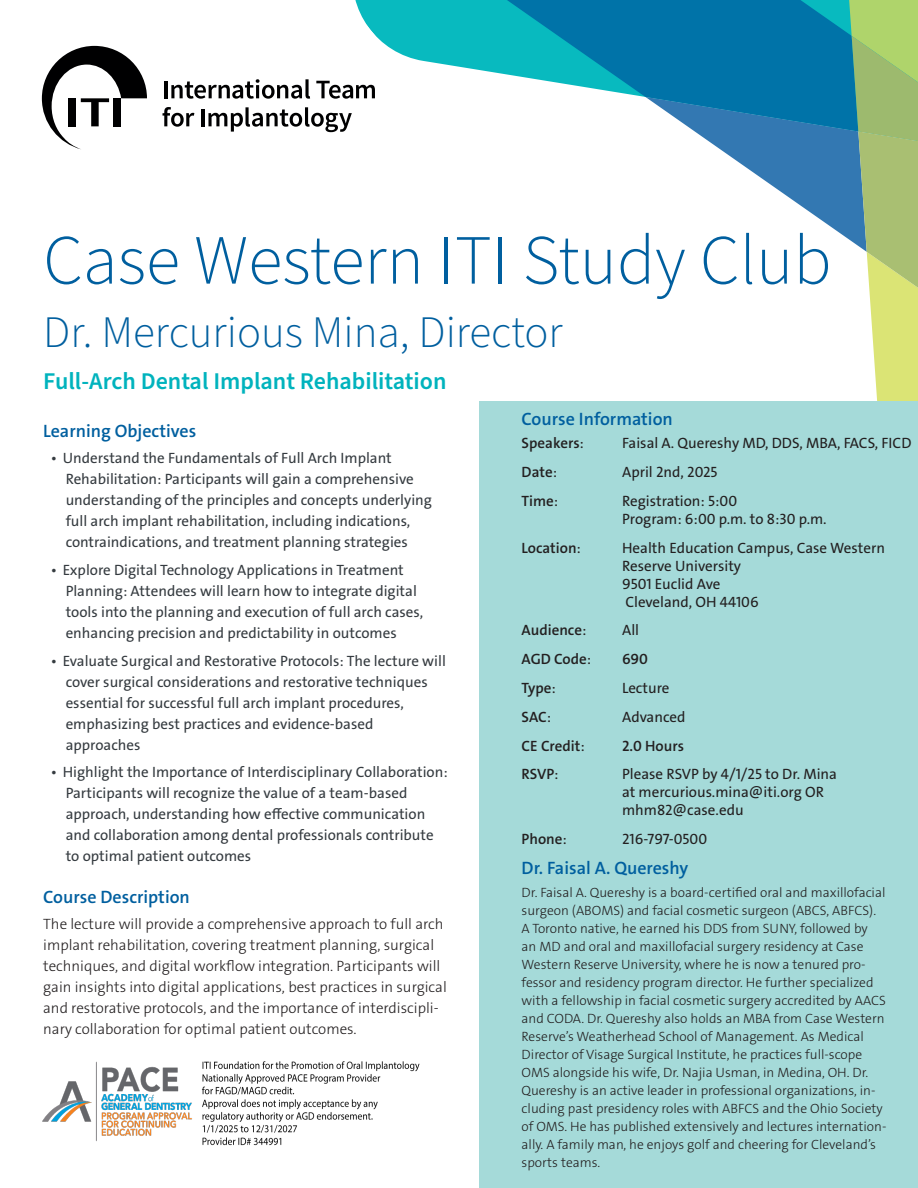
<style>
.page{position:relative;width:918px;height:1188px;background:#fff}
.page>*{position:absolute;margin:0;border:0;box-sizing:border-box;transform-origin:0 0}
.Headline_1{font:300 70.5px "Source Sans Pro";color:#005f9f}
.Headline_2{font:300 45px "Source Sans Pro";color:#005f9f}
.Subhed{font:600 24px "Source Sans Pro";color:#00b3bd}
.Course_Heads{font:18px "The Sans LP6 Se Bld";color:#005f9f}
.Bullets{font:15px/21px "The Sans LP5 Plain";color:#353b40}
.running_text{font:15px/21px "The Sans LP3 Lig";color:#231f20}
.course_info{font:15px/18px "The Sans LP5 Plain";color:#231f20}
.course_info-2{font:15px "The Sans LP6 Se Bld";color:#231f20}
.bio{font:13.5px/18px "The Sans LP3 Lig";color:#231f20}
.s1{font-family:"The Sans LP5 Plain"}
</style>
<div class="page">
<svg style="left:374px;top:0;width:462px;height:402px"></svg>
<svg style="left:390px;top:0;width:446px;height:131px"></svg>
<svg style="left:836px;top:0;width:82px;height:402px"></svg>
<svg style="left:846px;top:0;width:72px;height:376px;background:#aac78b"></svg>
<div style="left:479px;top:402px;width:439px;height:786px;background:#a5dad9"></div>
<svg style="left:42px;top:46px;width:105px;height:103px"></svg>
<hr style="left:164px;top:81px;width:3px;height:17px;background:#000001">
<svg style="left:171px;top:79px;width:139px;height:20px"></svg>
<svg style="left:316px;top:81px;width:59px;height:18px"></svg>
<svg style="left:163px;top:107px;width:31px;height:20px"></svg>
<hr style="left:201px;top:109px;width:4px;height:17px;background:#000001">
<svg style="left:208px;top:107px;width:144px;height:25px"></svg>
<img style="left:43px;top:1061px;width:377px;height:85px">
<p class="Headline_1" style="left:43px;top:213px;width:790px">Case Western ITI Study Club</p>
<p class="Headline_2" style="left:43px;top:302px;width:521px">Dr. Mercurious Mina, Director</p>
<p class="Subhed" style="left:43px;top:365px;width:405px">Full-Arch Dental Implant Rehabilitation</p>
<p class="Course_Heads" style="left:43px;top:419px;width:155px">Learning Objectives</p>
<p class="Bullets" style="left:66px;top:448px;width:368px;text-indent:-15px">• Understand the Fundamentals of Full Arch Implant Rehabilitation: Participants will gain a comprehensive understanding of the principles and concepts underlying full arch implant rehabilitation, including indications, contraindications, and treatment planning strategies</p>
<p class="Bullets" style="left:66px;top:559px;width:359px;text-indent:-15px">• Explore Digital Technology Applications in Treatment Planning: Attendees will learn how to integrate digital tools into the planning and execution of full arch cases, enhancing precision and predictability in outcomes</p>
<p class="Bullets" style="left:66px;top:650px;width:382px;text-indent:-15px">• Evaluate Surgical and Restorative Protocols: The lecture will cover surgical considerations and restorative techniques essential for successful full arch implant procedures, emphasizing best practices and evidence-based approaches</p>
<p class="Bullets" style="left:66px;top:762px;width:384px;text-indent:-15px">• Highlight the Importance of Interdisciplinary Collaboration:<br>Participants will recognize the value of a team-based approach, understanding how effective communication and collaboration among dental professionals contribute to optimal patient outcomes</p>
<p class="Course_Heads" style="left:43px;top:885px;width:148px">Course Description</p>
<p class="running_text" style="left:43px;top:913px;width:405px">The lecture will provide a comprehensive approach to full arch implant rehabilitation, covering treatment planning, surgical techniques, and digital workflow integration. Participants will gain insights into digital applications, best practices in surgical and restorative protocols, and the importance of interdiscipli&shy;nary collaboration for optimal patient outcomes.</p>
<p class="Course_Heads" style="left:522px;top:407px;width:153px">Course Information</p>
<p class="course_info-2" style="left:522px;top:433px;width:64px">Speakers<span class="s1">:</span></p>
<p class="course_info" style="left:622px;top:434px;width:291px">Faisal A. Quereshy MD, DDS, MBA, FACS, FICD</p>
<p class="course_info-2" style="left:522px;top:462px;width:37px">Date<span class="s1">:</span></p>
<p class="course_info" style="left:622px;top:463px;width:97px">April 2nd, 2025</p>
<p class="course_info-2" style="left:522px;top:491px;width:38px">Time<span class="s1">:</span></p>
<p class="course_info" style="left:622px;top:492px;width:206px">Registration: 5:00<br>Program: 6:00 p.m. to 8:30 p.m.</p>
<p class="course_info-2" style="left:522px;top:538px;width:61px">Location<span class="s1">:</span></p>
<p class="course_info" style="left:622px;top:539px;width:264px">Health Education Campus, Case Western<br>Reserve University<br>9501 Euclid Ave<br>Cleveland, OH 44106</p>
<p class="course_info-2" style="left:522px;top:621px;width:66px">Audience<span class="s1">:</span></p>
<p class="course_info" style="left:622px;top:621px;width:19px">All</p>
<p class="course_info-2" style="left:522px;top:649px;width:71px">AGD Code<span class="s1">:</span></p>
<p class="course_info-2" style="left:622px;top:649px;width:27px">690</p>
<p class="course_info-2" style="left:522px;top:678px;width:36px">Type<span class="s1">:</span></p>
<p class="course_info" style="left:622px;top:679px;width:49px">Lecture</p>
<p class="course_info-2" style="left:522px;top:707px;width:31px">SAC<span class="s1">:</span></p>
<p class="course_info" style="left:622px;top:708px;width:65px">Advanced</p>
<p class="course_info-2" style="left:522px;top:736px;width:65px">CE Credit<span class="s1">:</span></p>
<p class="course_info-2" style="left:622px;top:736px;width:63px">2.0 Hours</p>
<p class="course_info-2" style="left:522px;top:765px;width:38px">RSVP<span class="s1">:</span></p>
<p class="course_info" style="left:622px;top:765px;width:216px">Please RSVP by 4/1/25 to Dr. Mina at mercurious.mina@iti.org OR mhm82@case.edu</p>
<p class="course_info-2" style="left:522px;top:829px;width:47px">Phone<span class="s1">:</span></p>
<p class="course_info" style="left:622px;top:830px;width:87px">216-797-0500</p>
<p class="Course_Heads" style="left:522px;top:856px;width:168px">Dr. Faisal A. Quereshy</p>
<p class="bio" style="left:522px;top:884px;width:366px">Dr. Faisal A. Quereshy is a board-certified oral and maxillofacial surgeon (ABOMS) and facial cosmetic surgeon (ABCS, ABFCS).<br>A Toronto native, he earned his DDS from SUNY, followed by<br>an MD and oral and maxillofacial surgery residency at Case Western Reserve University, where he is now a tenured pro&shy;fessor and residency program director. He further specialized with a fellowship in facial cosmetic surgery accredited by AACS and CODA. Dr. Quereshy also holds an MBA from Case Western Reserve’s Weatherhead School of Management. As Medical Director of Visage Surgical Institute, he practices full-scope OMS alongside his wife, Dr. Najia Usman, in Medina, OH. Dr.<br>Quereshy is an active leader in professional organizations, in&shy;cluding past presidency roles with ABFCS and the Ohio Society of OMS. He has published extensively and lectures internation&shy;ally. A family man, he enjoys golf and cheering for Cleveland’s sports teams.</p>
</div>
